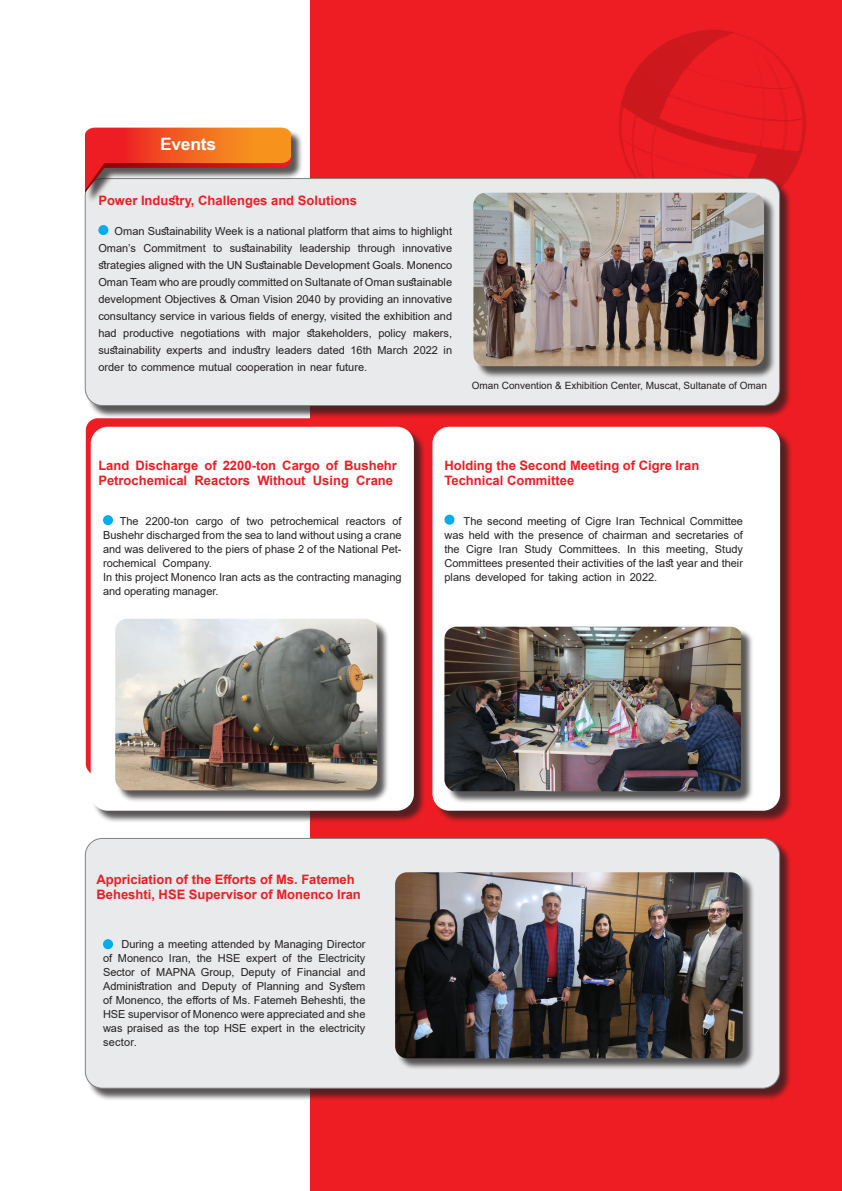
<style>
.page{position:relative;width:842px;height:1191px;background:#fff}
.page>*{position:absolute;margin:0;border:0;box-sizing:border-box;transform-origin:0 0}
.t1{font:700 17px "Arial Narrow";letter-spacing:-.01em;color:#fff;scale:1.25 1}
.t2{font:700 13px/15px "Arial";color:#ee1d23}
.t3{font:11px/14px "Arial";color:#231f20;text-align:justify}
.t4{font:10px "Arial";color:#231f20}
</style>
<div class="page">
<svg style="left:86px;top:418px;width:279px;height:357px;background:#ee292e"></svg>
<div style="left:311px;top:0;width:531px;height:1191px;background:#ee1d23"></div>
<img style="left:619px;top:30px;width:187px;height:149px">
<div style="left:86px;top:839px;width:707px;height:262px;background:#231f20;opacity:.75"></div>
<div style="left:85px;top:838px;width:695px;height:250px;background:#e9eaeb;border-radius:17px"></div>
<div style="left:85px;top:838px;width:695px;height:250px;border:1px solid #808285;border-radius:17px"></div>
<div style="left:92px;top:428px;width:334px;height:395px;background:#231f20;opacity:.75"></div>
<div style="left:91px;top:427px;width:323px;height:383px;background:#fff;border-radius:17px"></div>
<div style="left:86px;top:179px;width:707px;height:239px;background:#231f20;opacity:.75"></div>
<div style="left:85px;top:178px;width:695px;height:227px;background:#e9eaeb;border-radius:17px"></div>
<div style="left:87px;top:129px;width:217px;height:75px;background:#231f20;opacity:.75"></div>
<svg style="left:85px;top:128px;width:206px;height:65px"></svg>
<div style="left:98px;top:225px;width:10px;height:10px;background:#00aeef;border-radius:50%"></div>
<div style="left:103px;top:939px;width:10px;height:10px;background:#00aeef;border-radius:50%"></div>
<div style="left:117px;top:620px;width:273px;height:183px;background:#231f20;opacity:.75"></div>
<img style="left:115px;top:619px;width:262px;height:171px">
<div style="left:103px;top:515px;width:10px;height:10px;background:#00aeef;border-radius:50%"></div>
<div style="left:397px;top:873px;width:358px;height:197px;background:#231f20;opacity:.75"></div>
<img style="left:395px;top:872px;width:348px;height:186px">
<div style="left:475px;top:194px;width:302px;height:184px;background:#231f20;opacity:.75"></div>
<img style="left:473px;top:193px;width:291px;height:173px">
<div style="left:434px;top:428px;width:358px;height:395px;background:#231f20;opacity:.75"></div>
<div style="left:432px;top:427px;width:348px;height:383px;background:#fff;border-radius:17px"></div>
<div style="left:444px;top:514px;width:10px;height:11px;background:#00aeef;border-radius:50%"></div>
<div style="left:446px;top:628px;width:307px;height:176px;background:#231f20;opacity:.75"></div>
<img style="left:444px;top:626px;width:297px;height:165px">
<p class="t1" style="left:160px;top:131px;width:46px">Events</p>
<p class="t2" style="left:98px;top:193px;width:260px">Power Industry, Challenges and Solutions</p>
<p class="t3" style="left:98px;top:223px;width:355px;line-height:17px;text-indent:16px">Oman Sustainability Week is a national platform that aims to highlight Oman’s Commitment to sustainability leadership through innovative strategies aligned with the UN Sustainable Development Goals. Monenco Oman Team who are proudly committed on Sultanate of Oman sustainable development Objectives &amp; Oman Vision 2040 by providing an innovative consultancy service in various fields of energy, visited the exhibition and had productive negotiations with major stakeholders, policy makers, sustainability experts and industry leaders dated 16th March 2022 in order to commence mutual cooperation in near future.</p>
<p class="t4" style="left:472px;top:379px;width:297px">Oman Convention &amp; Exhibition Center, Muscat, Sultanate of Oman</p>
<p class="t2" style="left:98px;top:458px;width:300px">Land Discharge of 2200-ton Cargo of Bushehr<br>Petrochemical Reactors Without Using Crane</p>
<p class="t3" style="left:103px;top:514px;width:300px;text-indent:17px">The 2200-ton cargo of two petrochemical reactors of Bushehr discharged from the sea to land without using a crane and was delivered to the piers of phase 2 of the National Pet&shy;rochemical Company.</p>
<p class="t3" style="left:103px;top:570px;width:300px">In this project Monenco Iran acts as the contracting managing and operating manager.</p>
<p class="t2" style="left:444px;top:458px;width:256px">Holding the Second Meeting of Cigre Iran<br>Technical Committee</p>
<p class="t3" style="left:444px;top:514px;width:300px;text-indent:19px">The second meeting of Cigre Iran Technical Committee was held with the presence of chairman and secretaries of the Cigre Iran Study Committees. In this meeting, Study Committees presented their activities of the last year and their plans developed for taking action in 2022.</p>
<p class="t2" style="left:96px;top:872px;width:266px">Appriciation of the Efforts of Ms. Fatemeh<br>Beheshti, HSE Supervisor of Monenco Iran</p>
<p class="t3" style="left:103px;top:937px;width:264px;text-indent:18px">During a meeting attended by Managing Director of Monenco Iran, the HSE expert of the Electricity Sector of MAPNA Group, Deputy of Financial and Administration and Deputy of Planning and System of Monenco, the efforts of Ms. Fatemeh Beheshti, the HSE supervisor of Monenco were appreciated and she was praised as the top HSE expert in the electricity sector.</p>
</div>
